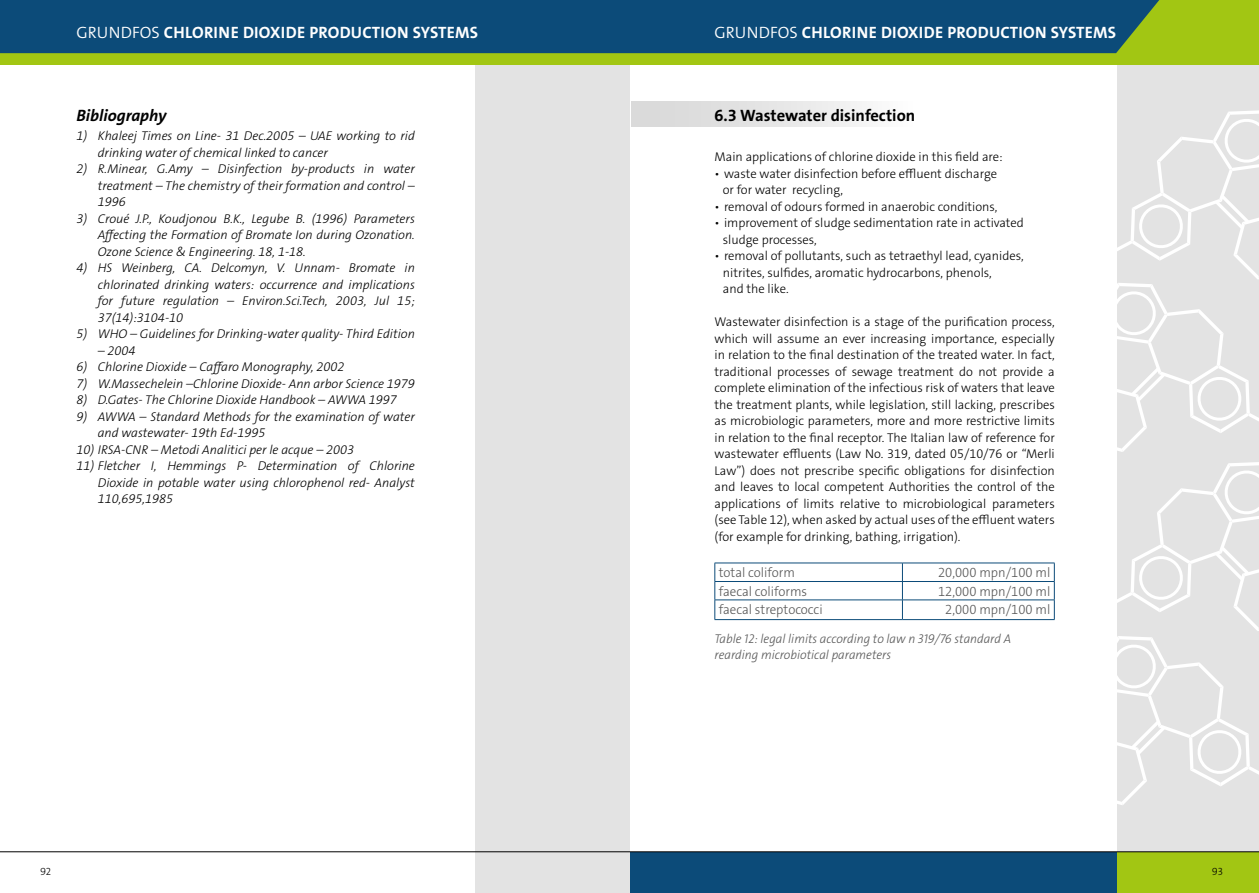
<style>
.page{position:relative;width:1259px;height:893px;background:#fff}
.page>*{position:absolute;margin:0;border:0;box-sizing:border-box;transform-origin:0 0}
.t1{font:16.5px "Grundfos The Sans V2 OT 7 B";letter-spacing:.015em;color:#fff}
.t2{font:16.5px "Grundfos The Sans V2 OT 7 B";color:#000}
.t3{font:16.5px "Grundfos The Sans V2 OT 7 B Italic";color:#000}
.t4{font:13.5px "Grundfos The Sans V2 OT 3 L";color:#565656;scale:.96 1}
.t5{font:12.75px/16.5px "Grundfos The Sans V2 OT 3 L";color:#000}
.t6{font:12.75px/16.5px "Grundfos The Sans V2 OT 3 L Italic";color:#000;text-align:justify}
.t7{font:12.75px/16.5px "Grundfos The Sans V2 OT 3 L Italic";color:#565656;scale:.96 1}
.t8{font:10.5px "Grundfos The Sans V2 OT 3 L";color:#000}
.s1{font-family:"Grundfos The Sans V2 OT 4 SL"}
</style>
<div class="page">
<div style="left:629px;top:852px;width:630px;height:41px;background:#a2c613"></div>
<div style="left:629px;top:852px;width:488px;height:41px;background:#0c4b79"></div>
<div style="left:631px;top:101px;width:310px;height:26px;background:linear-gradient(to right,#d5d5d5,#fff)"></div>
<div style="left:475px;top:59px;width:154px;height:834px;background:#e3e3e3"></div>
<div style="left:1117px;top:1px;width:142px;height:851px;background:#e3e3e3"></div>
<svg style="left:1117px;top:110px;width:142px;height:342px"></svg>
<svg style="left:1117px;top:462px;width:142px;height:343px"></svg>
<div style="left:0;top:0;width:1259px;height:65px;background:#a2c613"></div>
<div style="left:0;top:0;width:1159px;height:53px;background:#0c4b79"></div>
<hr style="left:0;top:851px;width:1259px;height:1px;background:#000">
<hr style="left:714px;top:563px;width:188px;height:1px;background:#0c4b79">
<hr style="left:714px;top:581px;width:188px;height:1px;background:#0c4b79">
<hr style="left:714px;top:600px;width:188px;height:1px;background:#0c4b79">
<svg style="left:714px;top:563px;width:1px;height:56px"></svg>
<hr style="left:902px;top:600px;width:152px;height:1px;background:#0c4b79">
<hr style="left:714px;top:619px;width:188px;height:1px;background:#0c4b79">
<hr style="left:902px;top:619px;width:152px;height:1px;background:#0c4b79">
<hr style="left:902px;top:563px;width:152px;height:1px;background:#0c4b79">
<svg style="left:902px;top:563px;width:1px;height:56px"></svg>
<svg style="left:1054px;top:563px;width:1px;height:56px"></svg>
<hr style="left:902px;top:581px;width:152px;height:1px;background:#0c4b79">
<p class="t1" style="left:77px;top:22px;width:402px"><span class="s1">GRUNDFOS</span> CH LORINE DIOXIDE PRODUCTION SYSTEMS</p>
<p class="t1" style="left:714px;top:22px;width:402px"><span class="s1">GRUNDFOS</span> CH LORINE DIOXIDE PRODUCTION SYSTEMS</p>
<p class="t3" style="left:77px;top:104px;width:92px">Bibliography</p>
<p class="t6" style="left:98px;top:128px;width:318px;text-indent:-21px">1) Khaleej Times on Line- 31 Dec.2005 – UAE working to rid drinking water of chemical linked to cancer</p>
<p class="t6" style="left:98px;top:161px;width:319px;text-indent:-21px">2) R.Minear, G.Amy – Disinfection by-products in water treatment – The chemistry of their formation and control – 1996</p>
<p class="t6" style="left:98px;top:210px;width:319px;text-indent:-21px">3) Croué J.P., Koudjonou B.K., Legube B. (1996) Parameters Affecting the Formation of Bromate Ion during Ozonation.<br>Ozone Science &amp; Engineering. 18, 1-18.</p>
<p class="t6" style="left:98px;top:260px;width:319px;text-indent:-21px">4) HS Weinberg, CA. Delcomyn, V. Unnam- Bromate in chlorinated drinking waters: occurrence and implications for future regulation – Environ.Sci.Tech, 2003, Jul 15; 37(14):3104-10</p>
<p class="t6" style="left:77px;top:326px;width:340px">5) WHO – Guidelines for Drinking-water quality- Third Edition</p>
<p class="t6" style="left:98px;top:342px;width:39px">– 2004</p>
<p class="t6" style="left:77px;top:359px;width:269px">6) Chlorine Dioxide – Caffaro Monography, 2002</p>
<p class="t6" style="left:77px;top:375px;width:340px">7) W.Massechelein –Chlorine Dioxide- Ann arbor Science 1979</p>
<p class="t6" style="left:77px;top:392px;width:322px">8) D.Gates- The Chlorine Dioxide Handbook – AWWA 1997</p>
<p class="t6" style="left:98px;top:408px;width:318px;text-indent:-21px">9) AWWA – Standard Methods for the examination of water and wastewater- 19th Ed-1995</p>
<p class="t6" style="left:77px;top:441px;width:279px">10) IRSA-CNR – Metodi Analitici per le acque – 2003</p>
<p class="t6" style="left:98px;top:458px;width:319px;text-indent:-21px">11) Fletcher I, Hemmings P- Determination of Chlorine Dioxide in potable water using chlorophenol red- Analyst 110,695,1985</p>
<p class="t2" style="left:714px;top:104px;width:202px">6.3 WASTEWATER DISINFECTION</p>
<p class="t5" style="left:714px;top:149px;width:290px">Main applications of chlorine dioxide in this field are:</p>
<p class="t5" style="left:723px;top:165px;width:276px;text-indent:-8px">• waste water disinfection before effluent discharge or for water recycling,</p>
<p class="t5" style="left:714px;top:198px;width:284px">• removal of odours formed in anaerobic conditions,</p>
<p class="t5" style="left:723px;top:215px;width:303px;text-indent:-8px">• improvement of sludge sedimentation rate in activated sludge processes,</p>
<p class="t5" style="left:723px;top:248px;width:302px;text-indent:-8px">• removal of pollutants, such as tetraethyl lead, cyanides, nitrites, sulfides, aromatic hydrocarbons, phenols,<br>and the like.</p>
<p class="t5" style="left:714px;top:314px;width:342px;text-align:justify">Wastewater disinfection is a stage of the purification process, which will assume an ever increasing importance, especially in relation to the final destination of the treated water. In fact, traditional processes of sewage treatment do not provide a complete elimination of the infectious risk of waters that leave the treatment plants, while legislation, still lacking, prescribes as microbiologic parameters, more and more restrictive limits in relation to the final receptor. The Italian law of reference for wastewater effluents (Law No. 319, dated 05/10/76 or “Merli Law”) does not prescribe specific obligations for disinfection and leaves to local competent Authorities the control of the applications of limits relative to microbiological parameters (see Table 12), when asked by actual uses of the effluent waters (for example for drinking, bathing, irrigation).</p>
<p class="t4" style="left:719px;top:564px;width:81px">total coliform</p>
<p class="t4" style="left:938px;top:564px;width:118px">20,000 mpn/100 ml</p>
<p class="t4" style="left:719px;top:582px;width:94px">faecal coliforms</p>
<p class="t4" style="left:938px;top:582px;width:118px">12,000 mpn/100 ml</p>
<p class="t4" style="left:719px;top:601px;width:110px">faecal streptococci</p>
<p class="t4" style="left:945px;top:601px;width:111px">2,000 mpn/100 ml</p>
<p class="t7" style="left:714px;top:630px;width:310px">Table 12: legal limits according to law n 319/76 standard A rearding microbiotical parameters</p>
<p class="t8" style="left:40px;top:865px;width:12px">92</p>
<p class="t8" style="left:1212px;top:865px;width:13px">93</p>
</div>
